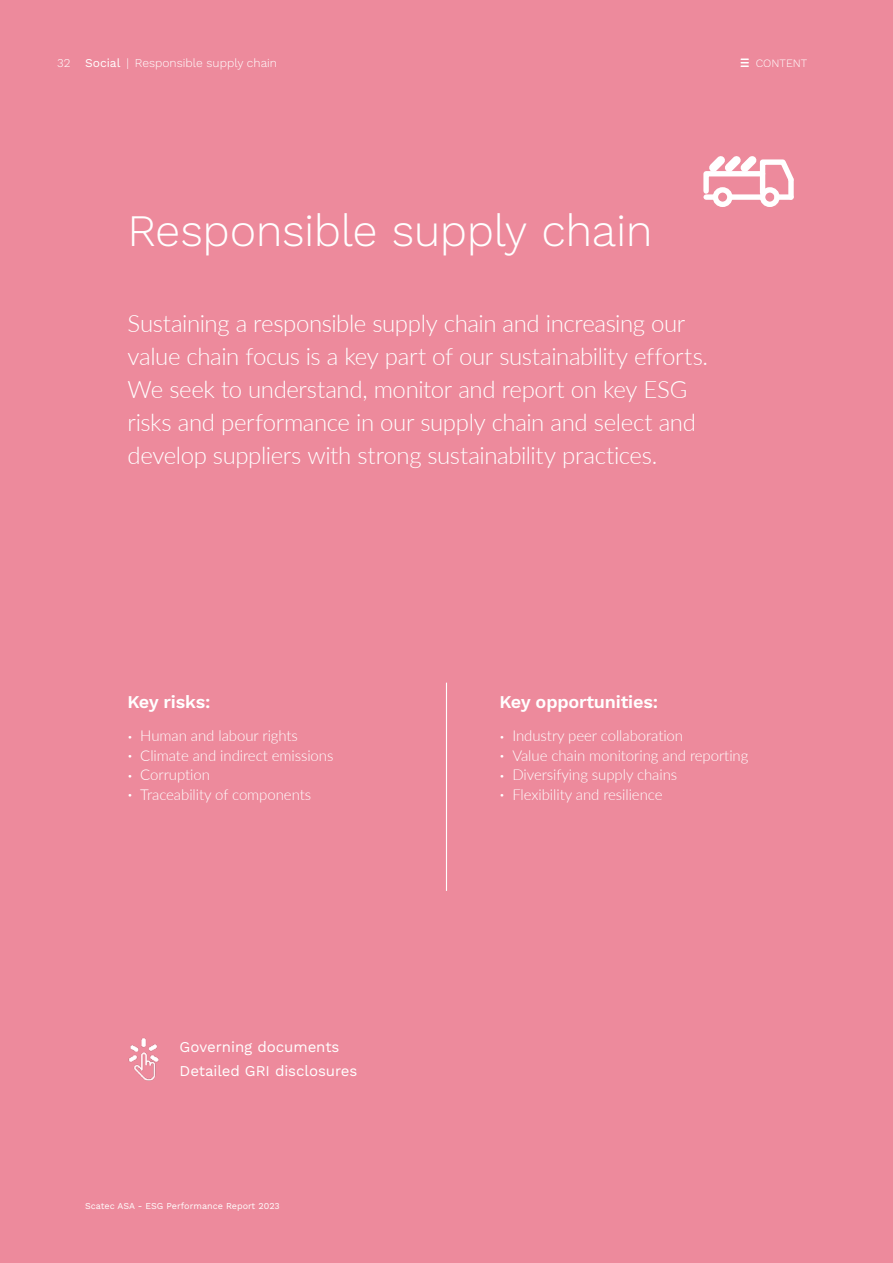
<style>
.page{position:relative;width:893px;height:1263px;background:#ed8a9c}
.page>*{position:absolute;margin:0;border:0;box-sizing:border-box;transform-origin:0 0}
.Hovedtittel_-_Ikke_i_TOC{font:300 45px "Work Sans";letter-spacing:-.01em;color:#fff}
.Ingress{font:300 24px/33px "Lato";letter-spacing:-.02em;color:#fff}
.Headline_Style_3_-_Black_-_Left{font:600 18px "Work Sans";letter-spacing:-.01em;color:#fff}
.t1{font:300 15px "Lato";letter-spacing:-.005em;color:#fff}
.Illustration_Subheading_1{font:15px "Work Sans";letter-spacing:-.005em;color:#fff}
.t2{font:300 12px "Work Sans";color:#fff}
.t3{font:300 11.25px "Work Sans";color:#fff}
.t4{font:9px "Work Sans";color:#fff}
.s1{font-weight:400}
.s2{font-size:9px}
</style>
<div class="page">
<hr style="left:446px;top:683px;width:1px;height:208px;background:#fff">
<img style="left:128px;top:1038px;width:31px;height:43px">
<div style="left:713px;top:187px;width:19px;height:20px;border:5px solid #fff;border-radius:50%"></div>
<div style="left:760px;top:187px;width:20px;height:20px;border:5px solid #fff;border-radius:50%"></div>
<div style="left:706px;top:194px;width:7px;height:6px;background:#fff"></div>
<div style="left:777px;top:194px;width:14px;height:6px;background:#fff"></div>
<div style="left:729px;top:194px;width:32px;height:6px;background:#fff"></div>
<svg style="left:703px;top:156px;width:91px;height:42px"></svg>
<hr style="left:892px;top:807px;width:1px;height:456px;background:#e1e2e4">
<svg style="left:741px;top:59px;width:7px;height:8px"></svg>
<p class="t2" style="left:57px;top:56px;width:221px">32 <span class="s1">Social</span> | Responsible supply chain</p>
<p class="t3" style="left:756px;top:57px;width:53px">CONTENT</p>
<p class="Hovedtittel_-_Ikke_i_TOC" style="left:128px;top:204px;width:527px">Responsible supply chain</p>
<p class="Ingress" style="left:128px;top:306px;width:582px">Sustaining a responsible supply chain and increasing our value chain focus is a key part of our sustainability efforts.<br>We seek to understand, monitor and report on key ESG risks and performance in our supply chain and select and develop suppliers with strong sustainability practices.</p>
<p class="Headline_Style_3_-_Black_-_Left" style="left:128px;top:691px;width:84px">Key risks:</p>
<p class="t1" style="left:128px;top:725px;width:172px"><span class="s2">•</span> Human and labour rights</p>
<p class="t1" style="left:128px;top:745px;width:207px"><span class="s2">•</span> Climate and indirect emissions</p>
<p class="t1" style="left:128px;top:764px;width:84px"><span class="s2">•</span> Corruption</p>
<p class="t1" style="left:128px;top:784px;width:185px"><span class="s2">•</span> Traceability of components</p>
<p class="Illustration_Subheading_1" style="left:180px;top:1038px;width:161px">Governing documents</p>
<p class="Illustration_Subheading_1" style="left:180px;top:1062px;width:179px">Detailed GRI disclosures</p>
<p class="t4" style="left:85px;top:1201px;width:196px">Scatec ASA - ESG Performance Report 2023</p>
<p class="Headline_Style_3_-_Black_-_Left" style="left:500px;top:691px;width:160px">Key opportunities:</p>
<p class="t1" style="left:500px;top:725px;width:185px"><span class="s2">•</span> Industry peer collaboration</p>
<p class="t1" style="left:500px;top:745px;width:250px"><span class="s2">•</span> Value chain monitoring and reporting</p>
<p class="t1" style="left:500px;top:764px;width:179px"><span class="s2">•</span> Diversifying supply chains</p>
<p class="t1" style="left:500px;top:784px;width:164px"><span class="s2">•</span> Flexibility and resilience</p>
</div>
